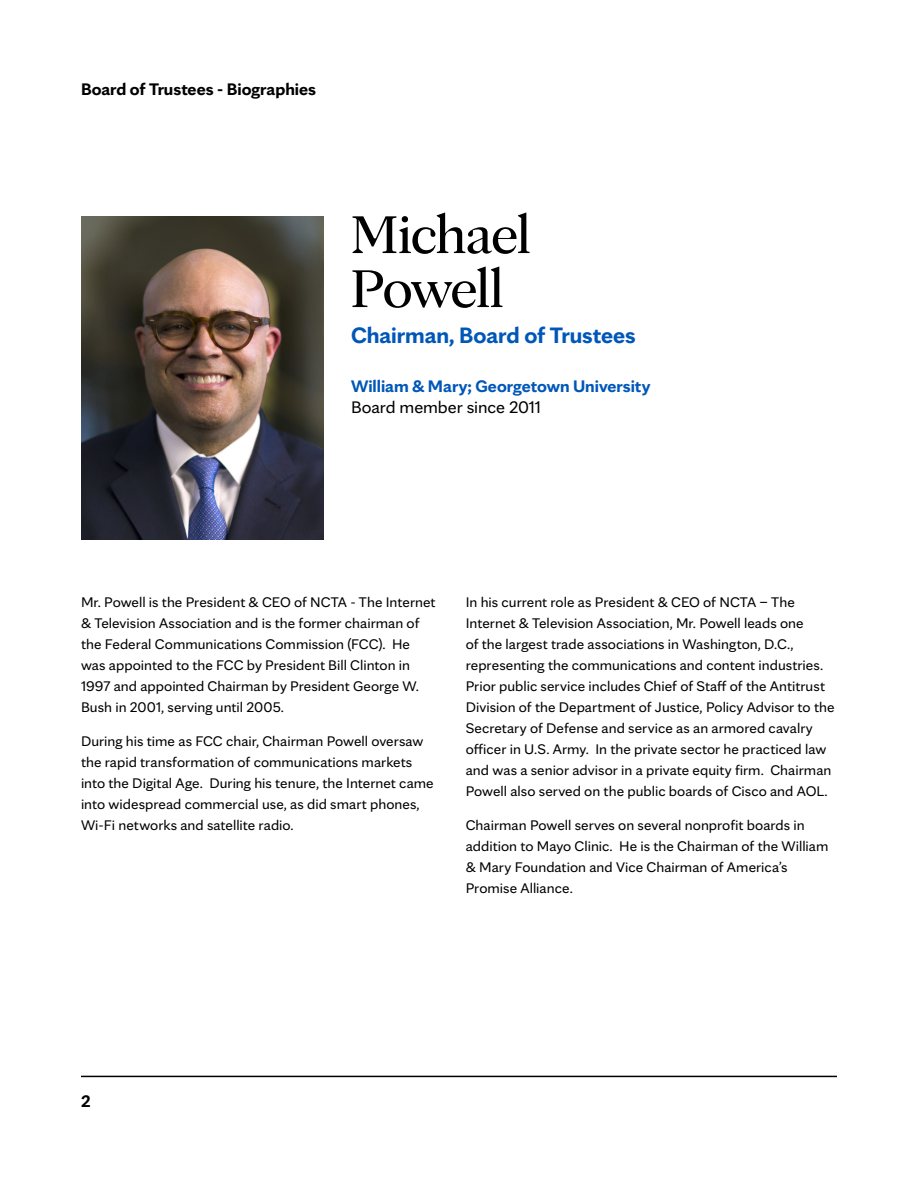
<style>
.page{position:relative;width:918px;height:1188px;background:#fff}
.page>*{position:absolute;margin:0;border:0;box-sizing:border-box;transform-origin:0 0}
.t1{font:57px "Mayo Clinic Serif Display";letter-spacing:-.015em;color:#000}
.t2{font:700 24px "Mayo Clinic Sans";color:#0057b8}
.t3{font:700 18px/21px "Mayo Clinic Sans";color:#0057b8}
.t4{font:700 18px "Mayo Clinic Sans";color:#000}
.t5{font:15px/21px "Mayo Clinic Sans";letter-spacing:.005em;color:#000}
.s1{font-weight:400;color:#000}
</style>
<div class="page">
<hr style="left:81px;top:1076px;width:756px;height:1px;background:#000">
<img style="left:81px;top:216px;width:243px;height:324px">
<p class="t4" style="left:81px;top:74px;width:237px">Board of Trustees - Biographies</p>
<p class="t1" style="left:351px;top:191px;width:181px">Michael</p>
<p class="t1" style="left:351px;top:245px;width:154px">Powell</p>
<p class="t2" style="left:351px;top:316px;width:286px">Chairman, Board of Trustees</p>
<p class="t3" style="left:351px;top:373px;width:301px">William &amp; Mary; Georgetown University<br><span class="s1">Board member since 2011</span></p>
<p class="t5" style="left:81px;top:590px;width:356px">Mr. Powell is the President &amp; CEO of NCTA - The Internet &amp; Television Association and is the former chairman of the Federal Communications Commission (FCC). He was appointed to the FCC by President Bill Clinton in 1997 and appointed Chairman by President George W.<br>Bush in 2001, serving until 2005.</p>
<p class="t5" style="left:81px;top:729px;width:354px">During his time as FCC chair, Chairman Powell oversaw the rapid transformation of communications markets into the Digital Age. During his tenure, the Internet came into widespread commercial use, as did smart phones, Wi-Fi networks and satellite radio.</p>
<p class="t5" style="left:466px;top:590px;width:370px">In his current role as President &amp; CEO of NCTA – The Internet &amp; Television Association, Mr. Powell leads one<br>of the largest trade associations in Washington, D.C., representing the communications and content industries.<br>Prior public service includes Chief of Staff of the Antitrust Division of the Department of Justice, Policy Advisor to the Secretary of Defense and service as an armored cavalry officer in U.S. Army. In the private sector he practiced law and was a senior advisor in a private equity firm. Chairman Powell also served on the public boards of Cisco and AOL.</p>
<p class="t5" style="left:466px;top:813px;width:364px">Chairman Powell serves on several nonprofit boards in addition to Mayo Clinic. He is the Chairman of the William &amp; Mary Foundation and Vice Chairman of America’s Promise Alliance.</p>
<p class="t4" style="left:81px;top:1087px;width:11px">2</p>
</div>
